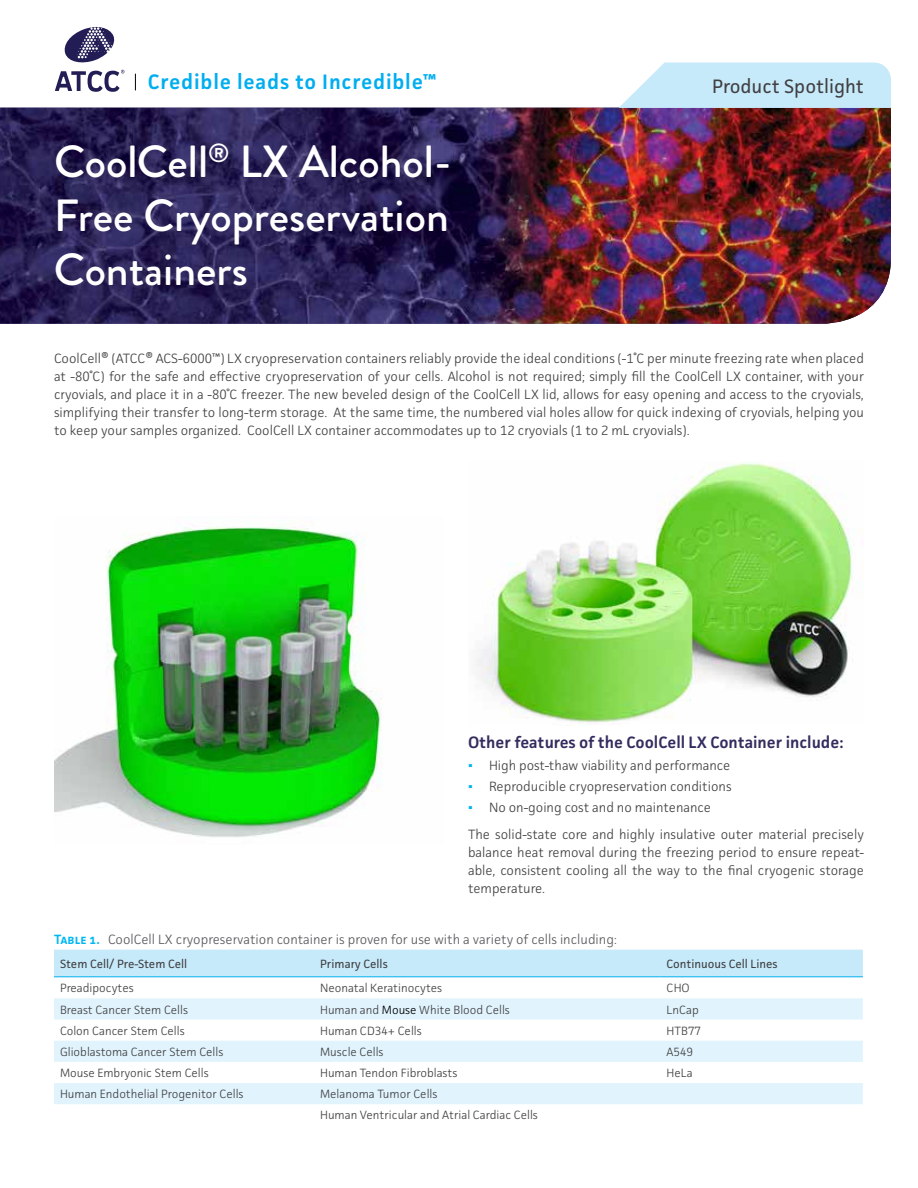
<style>
.page{position:relative;width:918px;height:1188px;background:#fff}
.page>*{position:absolute;margin:0;border:0;box-sizing:border-box;transform-origin:0 0}
.t1{font:500 45px/54px "Brandon Grotesque";color:#fff;text-align:justify}
.t2{font:600 21px "Facit";letter-spacing:.04em;color:#00aeef}
.t3{font:19.5px "Facit";color:#414042}
.t4{font:600 16.5px "Facit";color:#332d5f}
.t5{font:300 13.5px/18px "Facit";color:#414042;text-align:justify}
.t6{font:300 13.5px "Facit";color:#58595b}
.t7{font:300 12px/21.1px "Facit";color:#414042}
.t8{font:12px "Facit";color:#414042}
.s1{font-family:"Times New Roman";font-weight:400;color:#00b3f0}
.s2{font-weight:600;color:#00b9f1}
.s3{color:#000}
</style>
<div class="page">
<img style="left:0;top:108px;width:891px;height:216px">
<svg style="left:55px;top:27px;width:69px;height:65px"></svg>
<svg style="left:135px;top:74px;width:1px;height:16px"></svg>
<svg style="left:619px;top:63px;width:272px;height:45px;background:#cbebfb"></svg>
<img style="left:54px;top:525px;width:328px;height:313px">
<img style="left:476px;top:463px;width:377px;height:260px">
<div style="left:54px;top:950px;width:809px;height:26px;background:#c7eafb"></div>
<svg style="left:54px;top:998px;width:809px;height:106px;fill:#e1f4fd"></svg>
<hr style="left:54px;top:976px;width:260px;height:1px;background:#00aeef">
<hr style="left:314px;top:976px;width:347px;height:1px;background:#00aeef">
<hr style="left:661px;top:976px;width:202px;height:1px;background:#00aeef">
<h2 class="t2" style="left:148px;top:69px;width:290px">Credible leads to Incredible™</h2>
<h1 class="t1" style="left:54px;top:136px;width:399px">CoolCell<sup>®</sup> LX Alcohol-Free Cryopreservation Containers</h1>
<h3 class="t3" style="left:712px;top:74px;width:153px">Product Spotlight</h3>
<p class="t5" style="left:54px;top:349px;width:812px">CoolCell® (ATCC® ACS-6000™) LX cryopreservation containers reliably provide the ideal conditions (-1˚C per minute freezing rate when placed at -80˚C) for the safe and effective cryopreservation of your cells. Alcohol is not required; simply fill the CoolCell LX container, with your cryovials, and place it in a -80˚C freezer. The new beveled design of the CoolCell LX lid, allows for easy opening and access to the cryovials, simplifying their transfer to long-term storage. At the same time, the numbered vial holes allow for quick indexing of cryovials, helping you to keep your samples organized. CoolCell LX container accommodates up to 12 cryovials (1 to 2 mL cryovials).</p>
<p class="t4" style="left:468px;top:732px;width:377px">Other features of the CoolCell LX Container include:</p>
<p class="t5" style="left:468px;top:756px;width:264px"><span class="s1">▪</span> High post-thaw viability and performance</p>
<p class="t5" style="left:468px;top:777px;width:265px"><span class="s1">▪</span> Reproducible cryopreservation conditions</p>
<p class="t5" style="left:468px;top:794px;width:397px;line-height:27px"><span class="s1">▪</span> No on-going cost and no maintenance<br>The solid-state core and highly insulative outer material precisely</p>
<p class="t5" style="left:468px;top:843px;width:397px">balance heat removal during the freezing period to ensure repeat&shy;able, consistent cooling all the way to the final cryogenic storage temperature.</p>
<p class="t6" style="left:54px;top:931px;width:565px"><span class="s2">Table 1.</span> CoolCell LX cryopreservation container is proven for use with a variety of cells including:</p>
<p class="t8" style="left:60px;top:956px;width:129px">Stem Cell/ Pre-Stem Cell</p>
<p class="t8" style="left:320px;top:956px;width:69px">Primary Cells</p>
<p class="t8" style="left:667px;top:956px;width:113px">Continuous Cell Lines</p>
<p class="t7" style="left:60px;top:977px;width:75px">Preadipocytes</p>
<p class="t7" style="left:320px;top:977px;width:124px">Neonatal Keratinocytes</p>
<p class="t7" style="left:667px;top:977px;width:25px">CHO</p>
<p class="t7" style="left:60px;top:999px;width:130px">Breast Cancer Stem Cells</p>
<p class="t7" style="left:320px;top:999px;width:191px">Human and <span class="s3">Mouse</span> White Blood Cells</p>
<p class="t7" style="left:667px;top:999px;width:34px">LnCap</p>
<p class="t7" style="left:60px;top:1020px;width:126px">Colon Cancer Stem Cells</p>
<p class="t7" style="left:320px;top:1020px;width:103px">Human CD34+ Cells</p>
<p class="t7" style="left:667px;top:1020px;width:36px">HTB77</p>
<p class="t7" style="left:60px;top:1041px;width:165px">Glioblastoma Cancer Stem Cells</p>
<p class="t7" style="left:320px;top:1041px;width:65px">Muscle Cells</p>
<p class="t7" style="left:667px;top:1041px;width:28px">A549</p>
<p class="t7" style="left:60px;top:1062px;width:150px">Mouse Embryonic Stem Cells</p>
<p class="t7" style="left:320px;top:1062px;width:139px">Human Tendon Fibroblasts</p>
<p class="t7" style="left:667px;top:1062px;width:28px">HeLa</p>
<p class="t7" style="left:60px;top:1083px;width:185px">Human Endothelial Progenitor Cells</p>
<p class="t7" style="left:320px;top:1083px;width:219px">Melanoma Tumor Cells<br>Human Ventricular and Atrial Cardiac Cells</p>
</div>
